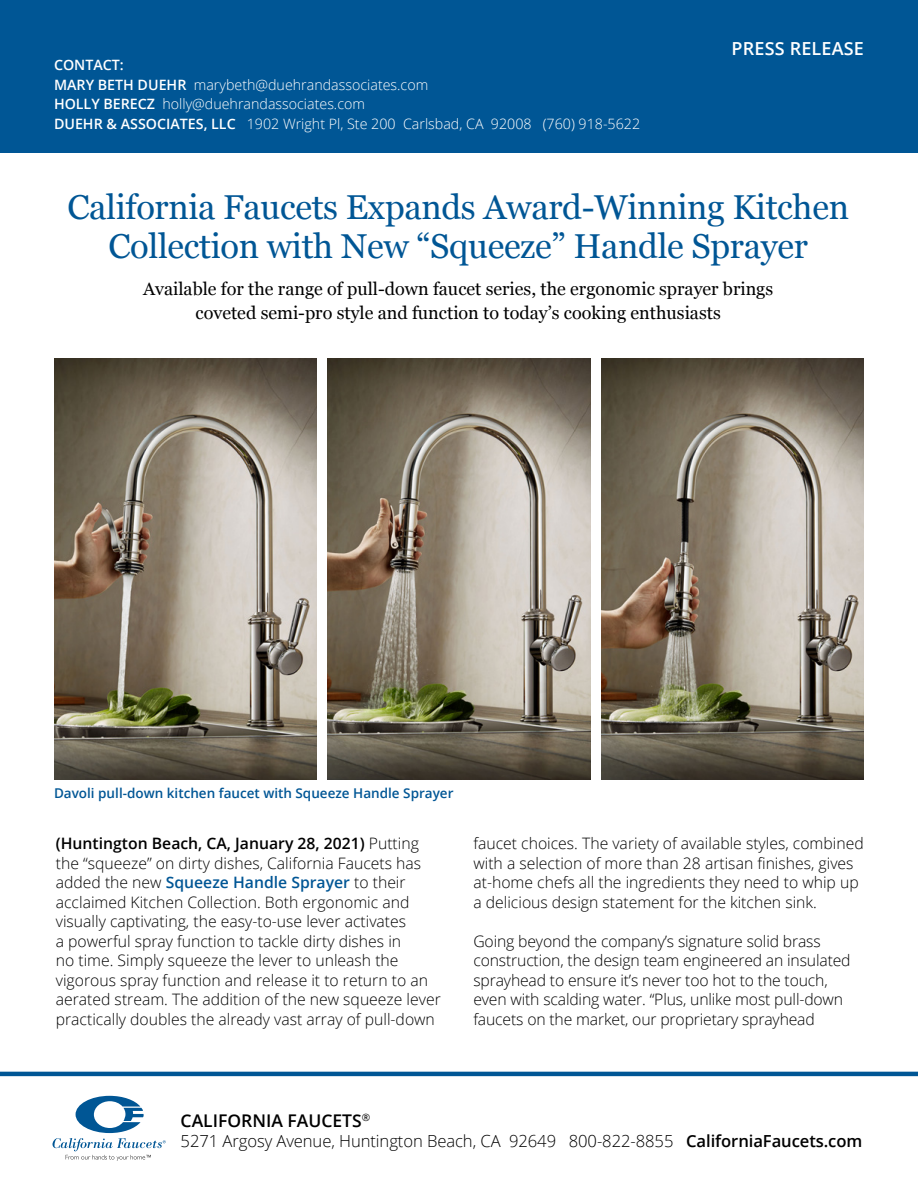
<style>
.page{position:relative;width:918px;height:1188px;background:#fff}
.page>*{position:absolute;margin:0;border:0;box-sizing:border-box;transform-origin:0 0}
.t1{font:34.5px/39.2px "Georgia";letter-spacing:-.01em;color:#005695;text-align:center}
.t2{font:18px/24px "Georgia";color:#000;text-align:center}
.t3{font:600 18px "Open Sans";letter-spacing:.01em;color:#fff}
.t4{font:600 17.55px "Open Sans";color:#000}
.t5{font:300 16.65px "Open Sans";letter-spacing:-.005em;color:#000}
.t6{font:300 15.75px/19.5px "Open Sans";color:#000}
.t7{font:300 14.25px/19.5px "Open Sans";color:#fff}
.t8{font:600 13.5px "Open Sans";color:#005695}
.s1{font-weight:600}
.s2{font-weight:600;color:#005695}
</style>
<div class="page">
<div style="left:0;top:0;width:918px;height:153px;background:#005695"></div>
<svg style="left:53px;top:1096px;width:113px;height:65px"></svg>
<hr style="left:0;top:1072px;width:918px;height:4px;background:#005695">
<img style="left:54px;top:358px;width:263px;height:421px">
<img style="left:328px;top:358px;width:262px;height:421px">
<img style="left:601px;top:358px;width:263px;height:421px">
<p class="t7" style="left:54px;top:55px;width:588px"><span class="s1">CONTACT:<br>MARY BETH DUEHR</span> marybeth@duehrandassociates.com<br><span class="s1">HOLLY BERECZ</span> holly@duehrandassociates.com<br><span class="s1">DUEHR &amp; ASSOCIATES, LLC</span> 1902 Wright Pl, Ste 200 Carlsbad, CA 92008 (760) 918-5622</p>
<p class="t3" style="left:732px;top:36px;width:134px">PRESS RELEASE</p>
<h1 class="t1" style="left:67px;top:186px;width:783px">California Faucets Expands Award-Winning Kitchen<br>Collection with New “Squeeze” Handle Sprayer</h1>
<p class="t2" style="left:143px;top:276px;width:632px">Available for the range of pull-down faucet series, the ergonomic sprayer brings coveted semi-pro style and function to today’s cooking enthusiasts</p>
<p class="t8" style="left:54px;top:784px;width:401px">Davoli pull-down kitchen faucet with Squeeze Handle Sprayer</p>
<p class="t6" style="left:56px;top:833px;width:387px"><span class="s1">(Huntington Beach, CA, January 28, 2021)</span> Putting the “squeeze” on dirty dishes, California Faucets has added the new <span class="s2">Squeeze Handle Sprayer</span> to their acclaimed Kitchen Collection. Both ergonomic and visually captivating, the easy-to-use lever activates<br>a powerful spray function to tackle dirty dishes in<br>no time. Simply squeeze the lever to unleash the vigorous spray function and release it to return to an aerated stream. The addition of the new squeeze lever practically doubles the already vast array of pull-down</p>
<p class="t6" style="left:473px;top:833px;width:392px">faucet choices. The variety of available styles, combined with a selection of more than 28 artisan finishes, gives at-home chefs all the ingredients they need to whip up a delicious design statement for the kitchen sink.</p>
<p class="t6" style="left:473px;top:931px;width:379px">Going beyond the company’s signature solid brass construction, the design team engineered an insulated sprayhead to ensure it’s never too hot to the touch, even with scalding water. “Plus, unlike most pull-down faucets on the market, our proprietary sprayhead</p>
<p class="t4" style="left:181px;top:1108px;width:191px">CALIFORNIA FAUCETS<sup>®</sup></p>
<p class="t5" style="left:181px;top:1129px;width:683px">5271 Argosy Avenue, Huntington Beach, CA 92649 800-822-8855 <span class="s1">CaliforniaFaucets.com</span></p>
</div>
